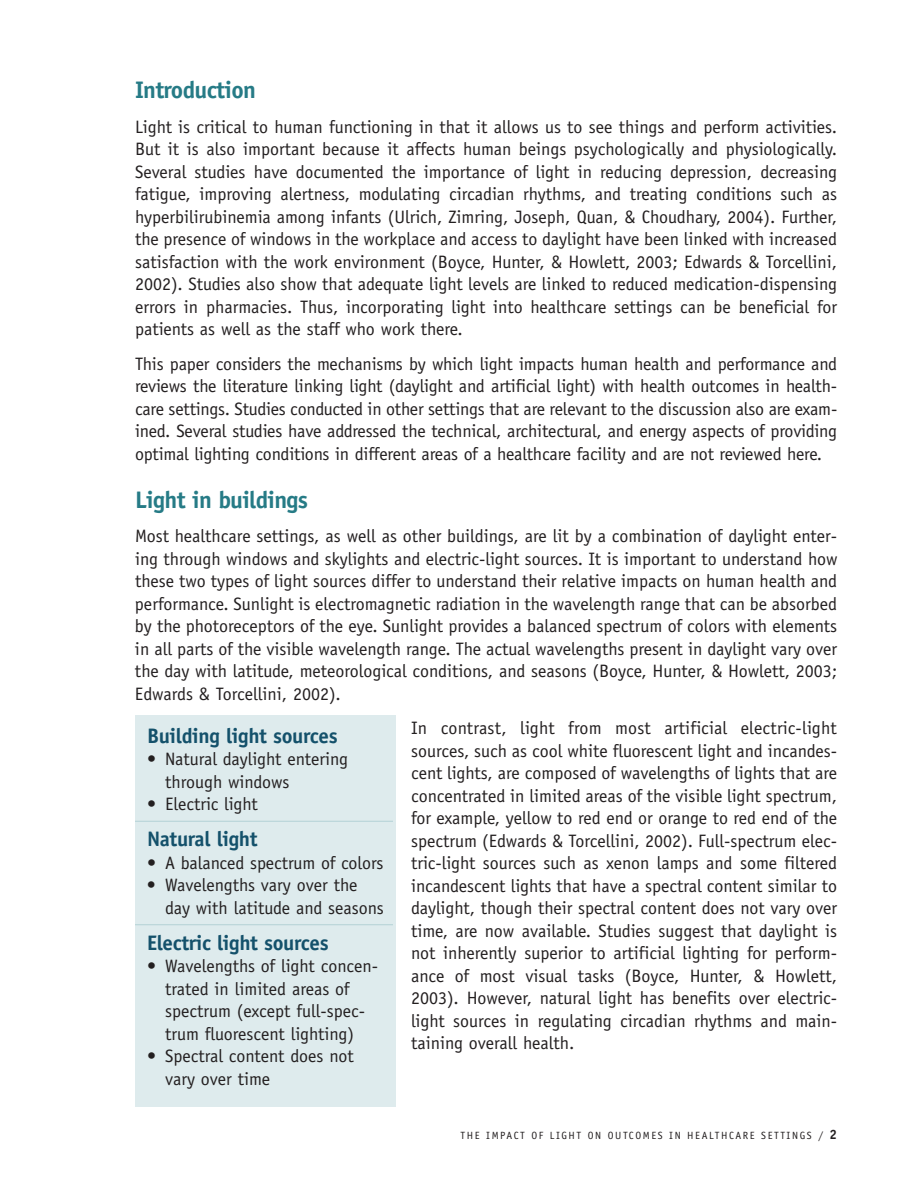
<style>
.page{position:relative;width:918px;height:1188px;background:#fff}
.page>*{position:absolute;margin:0;border:0;box-sizing:border-box;transform-origin:0 0}
.t1{font:700 24px "Officina Sans";letter-spacing:-.03em;color:#267b86}
.t2{font:700 21px "Officina Sans";letter-spacing:-.015em;color:#14516b}
.t3{font:18px/22.5px "Officina Sans";color:#231f20;text-align:justify}
.t4{font:10.5px "Officina Sans";letter-spacing:.15em;color:#231f20}
.s1{font-weight:700;font-size:13.5px}
</style>
<div class="page">
<div style="left:135px;top:716px;width:261px;height:391px;background:#deebed"></div>
<hr style="left:135px;top:821px;width:258px;height:1px;background:#b3d1d5">
<hr style="left:135px;top:924px;width:258px;height:1px;background:#b3d1d5">
<h1 class="t1" style="left:135px;top:81px;width:123px">Introduction</h1>
<p class="t3" style="left:135px;top:117px;width:704px">Light is critical to human functioning in that it allows us to see things and perform activities.<br>But it is also important because it affects human beings psychologically and physiologically.<br>Several studies have documented the importance of light in reducing depression, decreasing fatigue, improving alertness, modulating circadian rhythms, and treating conditions such as hyperbilirubinemia among infants (Ulrich, Zimring, Joseph, Quan, &amp; Choudhary, 2004). Further, the presence of windows in the workplace and access to daylight have been linked with increased satisfaction with the work environment (Boyce, Hunter, &amp; Howlett, 2003; Edwards &amp; Torcellini, 2002). Studies also show that adequate light levels are linked to reduced medication-dispensing errors in pharmacies. Thus, incorporating light into healthcare settings can be beneficial for patients as well as the staff who work there.</p>
<p class="t3" style="left:135px;top:354px;width:704px">This paper considers the mechanisms by which light impacts human health and performance and reviews the literature linking light (daylight and artificial light) with health outcomes in health&shy;care settings. Studies conducted in other settings that are relevant to the discussion also are exam&shy;ined. Several studies have addressed the technical, architectural, and energy aspects of providing optimal lighting conditions in different areas of a healthcare facility and are not reviewed here.</p>
<h1 class="t1" style="left:135px;top:491px;width:175px">Light in buildings</h1>
<p class="t3" style="left:135px;top:526px;width:704px">Most healthcare settings, as well as other buildings, are lit by a combination of daylight enter&shy;ing through windows and skylights and electric-light sources. It is important to understand how these two types of light sources differ to understand their relative impacts on human health and performance. Sunlight is electromagnetic radiation in the wavelength range that can be absorbed by the photoreceptors of the eye. Sunlight provides a balanced spectrum of colors with elements in all parts of the visible wavelength range. The actual wavelengths present in daylight vary over the day with latitude, meteorological conditions, and seasons (Boyce, Hunter, &amp; Howlett, 2003; Edwards &amp; Torcellini, 2002).</p>
<p class="t3" style="left:411px;top:718px;width:428px">In contrast, light from most artificial electric-light sources, such as cool white fluorescent light and incandes&shy;cent lights, are composed of wavelengths of lights that are concentrated in limited areas of the visible light spectrum, for example, yellow to red end or orange to red end of the spectrum (Edwards &amp; Torcellini, 2002). Full-spectrum elec&shy;tric-light sources such as xenon lamps and some filtered incandescent lights that have a spectral content similar to daylight, though their spectral content does not vary over time, are now available. Studies suggest that daylight is not inherently superior to artificial lighting for perform&shy;ance of most visual tasks (Boyce, Hunter, &amp; Howlett, 2003). However, natural light has benefits over electric&shy;light sources in regulating circadian rhythms and main&shy;taining overall health.</p>
<p class="t2" style="left:147px;top:728px;width:192px">Building light sources</p>
<p class="t3" style="left:165px;top:749px;width:185px;text-indent:-18px">• Natural daylight entering through windows</p>
<p class="t3" style="left:147px;top:794px;width:112px">• Electric light</p>
<p class="t2" style="left:147px;top:831px;width:112px">Natural light</p>
<p class="t3" style="left:147px;top:853px;width:238px">• A balanced spectrum of colors</p>
<p class="t3" style="left:165px;top:875px;width:220px;text-indent:-18px">• Wavelengths vary over the day with latitude and seasons</p>
<p class="t2" style="left:147px;top:935px;width:183px">Electric light sources</p>
<p class="t3" style="left:147px;top:956px;width:233px;text-align:center">• Wavelengths of light concen&shy;trated in limited areas of spectrum (except full-spec&shy;trum fluorescent lighting)</p>
<p class="t3" style="left:165px;top:1046px;width:190px;text-indent:-18px">• Spectral content does not vary over time</p>
<p class="t4" style="left:461px;top:1132px;width:378px">THE IMPACT OF LIGHT ON OUTCOMES IN HEALTHCARE SETTINGS / <span class="s1">2</span></p>
</div>
